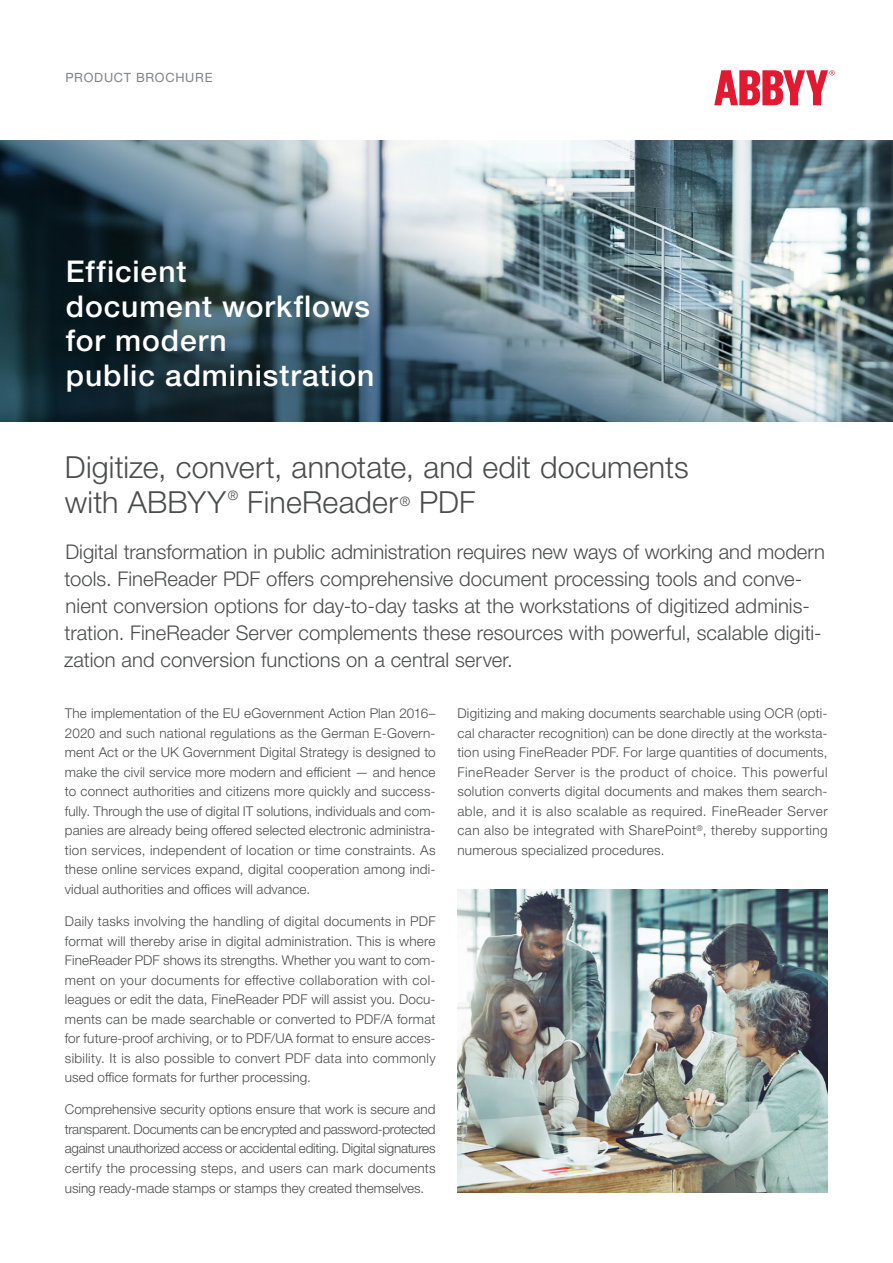
<style>
.page{position:relative;width:893px;height:1263px;background:#fff}
.page>*{position:absolute;margin:0;border:0;box-sizing:border-box;transform-origin:0 0}
.H1_Big{font:300 30.45px/35.2px "Helvetica Neue LTW1 G";letter-spacing:.005em;color:#4b4c4d}
.Product{font:500 30px/34.5px "Helvetica Neue LTW1 G";letter-spacing:.03em;color:#fff}
.Body{font:300 20.25px/27px "Helvetica Neue LTW1 G";color:#4b4c4d}
.Text_Bullets{font:300 13.5px/19.5px "Helvetica Neue LTW1 G";letter-spacing:.01em;color:#4b4c4d;text-align:justify}
.H1_Big-2{font:300 13.05px "Helvetica Neue LTW1 G";color:#4b4c4d}
.Tagline{font:12.75px "Helvetica Neue LTW1 G";letter-spacing:.06em;color:#808285}
</style>
<div class="page">
<svg style="left:714px;top:70px;width:121px;height:35px"></svg>
<img style="left:0;top:140px;width:893px;height:281px">
<img style="left:457px;top:890px;width:371px;height:303px">
<p class="Tagline" style="left:65px;top:69px;width:149px">PRODUCT BROCHURE</p>
<p class="Product" style="left:66px;top:254px;width:310px">Efficient<br>document workflows for modern<br>public administration</p>
<p class="H1_Big" style="left:65px;top:449px;width:625px">Digitize, convert, annotate, and edit documents with ABBYY</p>
<p class="H1_Big-2" style="left:228px;top:488px;width:12px">®</p>
<p class="H1_Big" style="left:247px;top:485px;width:152px">FineReader</p>
<p class="H1_Big-2" style="left:400px;top:493px;width:12px">®</p>
<p class="H1_Big" style="left:419px;top:485px;width:58px">PDF</p>
<p class="Body" style="left:64px;top:538px;width:762px">Digital transformation in public administration requires new ways of working and modern tools. FineReader PDF offers comprehensive document processing tools and conve&shy;nient conversion options for day-to-day tasks at the workstations of digitized adminis&shy;tration. FineReader Server complements these resources with powerful, scalable digiti&shy;zation and conversion functions on a central server.</p>
<p class="Text_Bullets" style="left:65px;top:704px;width:372px">The implementation of the EU eGovernment Action Plan 2016– 2020 and such national regulations as the German E-Govern&shy;ment Act or the UK Government Digital Strategy is designed to make the civil service more modern and efficient — and hence to connect authorities and citizens more quickly and success&shy;fully. Through the use of digital IT solutions, individuals and com&shy;panies are already being offered selected electronic administra&shy;tion services, independent of location or time constraints. As these online services expand, digital cooperation among indi&shy;vidual authorities and offices will advance.</p>
<p class="Text_Bullets" style="left:65px;top:911px;width:372px">Daily tasks involving the handling of digital documents in PDF format will thereby arise in digital administration. This is where FineReader PDF shows its strengths. Whether you want to com&shy;ment on your documents for effective collaboration with col&shy;leagues or edit the data, FineReader PDF will assist you. Docu&shy;ments can be made searchable or converted to PDF/A format for future-proof archiving, or to PDF/UA format to ensure acces&shy;sibility. It is also possible to convert PDF data into commonly used office formats for further processing.</p>
<p class="Text_Bullets" style="left:65px;top:1100px;width:372px">Comprehensive security options ensure that work is secure and transparent. Documents can be encrypted and password-protected against unauthorized access or accidental editing. Digital signatures certify the processing steps, and users can mark documents using ready-made stamps or stamps they created themselves.</p>
<p class="Text_Bullets" style="left:457px;top:704px;width:372px">Digitizing and making documents searchable using OCR (opti&shy;cal character recognition) can be done directly at the worksta&shy;tion using FineReader PDF. For large quantities of documents, FineReader Server is the product of choice. This powerful solution converts digital documents and makes them search&shy;able, and it is also scalable as required. FineReader Server can also be integrated with SharePoint<sup>®</sup>, thereby supporting numerous specialized procedures.</p>
</div>
